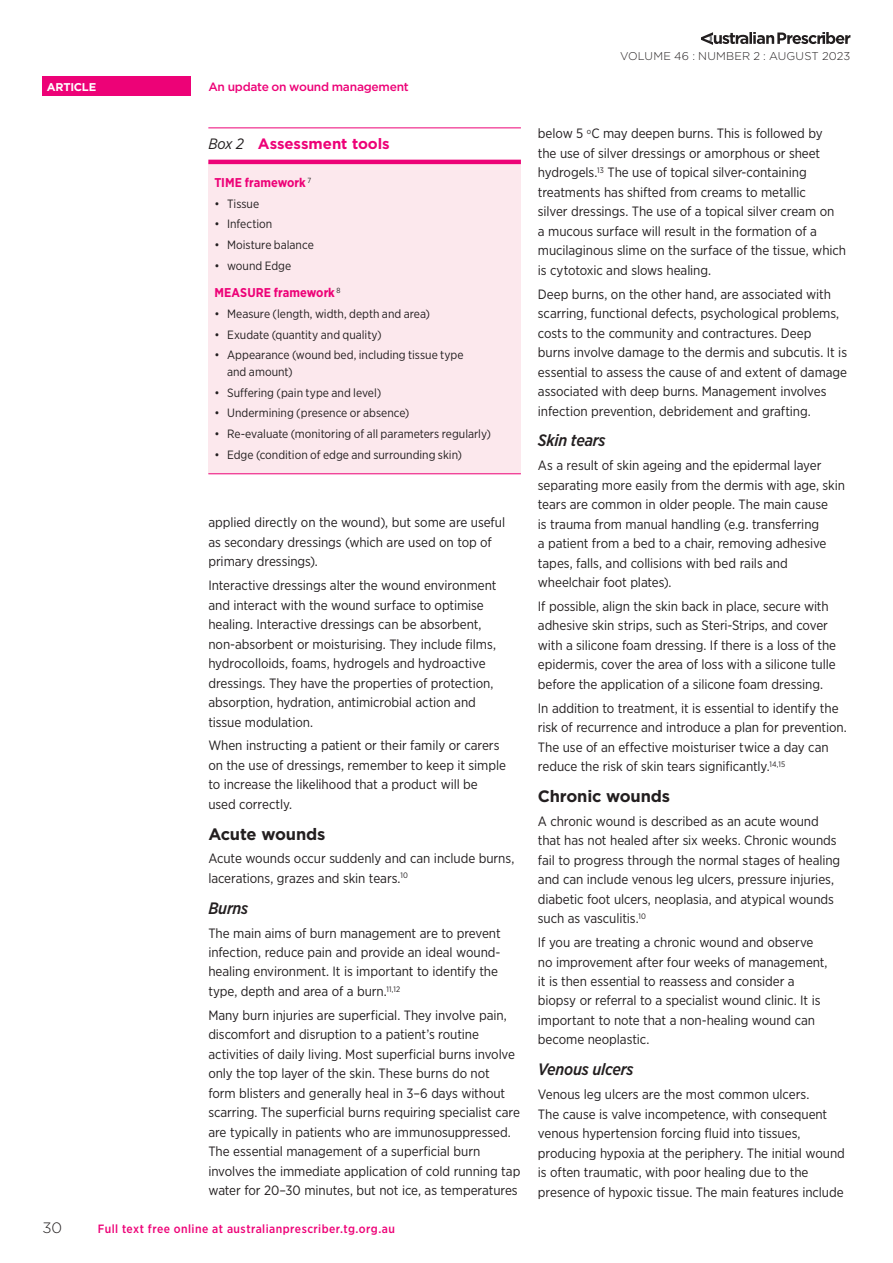
<style>
.page{position:relative;width:893px;height:1263px;background:#fff}
.page>*{position:absolute;margin:0;border:0;box-sizing:border-box;transform-origin:0 0}
.t1{font:italic 500 16.5px "Gotham Narrow";letter-spacing:-.015em;color:#231f20}
.t2{font:700 16.5px "Gotham";letter-spacing:-.015em;color:#231f20}
.t3{font:700 15px "Gotham";letter-spacing:-.005em;color:#ed0277}
.t4{font:300 15px "Gotham";color:#231f20}
.t5{font:13.5px/19.5px "Gotham Narrow";letter-spacing:-.005em;color:#231f20}
.t6{font:700 12.75px "Gotham Narrow";letter-spacing:.005em;color:#ed0277}
.t7{font:12px/16.5px "Gotham Narrow";color:#231f20}
.t8{font:500 12px "Gotham Narrow";letter-spacing:.035em;color:#ed0277}
.t9{font:500 12px "Gotham";letter-spacing:-.02em;color:#ed0277}
.t10{font:300 11.25px "Gotham";letter-spacing:.02em;color:#231f20}
.t11{font:700 11.25px "Gotham";letter-spacing:-.02em;color:#fff}
.s1{font-family:"Gotham Narrow";font-weight:400;font-style:italic;color:#231f20}
</style>
<div class="page">
<div style="left:43px;top:77px;width:148px;height:19px;background:#ed0277"></div>
<svg style="left:701px;top:32px;width:149px;height:13px"></svg>
<div style="left:208px;top:162px;width:313px;height:312px;background:#fce8ed"></div>
<hr style="left:208px;top:473px;width:313px;height:1px;background:#ed0277">
<hr style="left:208px;top:128px;width:313px;height:1px;background:#ed0277">
<hr style="left:208px;top:160px;width:313px;height:4px;background:#ed0277">
<p class="t11" style="left:47px;top:79px;width:51px">ARTICLE</p>
<p class="t9" style="left:208px;top:79px;width:202px">An update on wound management</p>
<p class="t3" style="left:208px;top:133px;width:183px"><span class="s1">Box 2</span> Assessment tools</p>
<p class="t6" style="left:214px;top:174px;width:98px">TIME framework <sup>7</sup></p>
<p class="t7" style="left:214px;top:195px;width:46px">• Tissue</p>
<p class="t7" style="left:214px;top:216px;width:59px">• Infection</p>
<p class="t7" style="left:214px;top:236px;width:101px">• Moisture balance</p>
<p class="t7" style="left:214px;top:257px;width:78px">• wound Edge</p>
<p class="t6" style="left:214px;top:284px;width:128px">MEASURE framework <sup>8</sup></p>
<p class="t7" style="left:214px;top:305px;width:217px">• Measure (length, width, depth and area)</p>
<p class="t7" style="left:214px;top:326px;width:169px">• Exudate (quantity and quality)</p>
<p class="t7" style="left:227px;top:347px;width:238px;text-indent:-13px">• Appearance (wound bed, including tissue type and amount)</p>
<p class="t7" style="left:214px;top:384px;width:168px">• Suffering (pain type and level)</p>
<p class="t7" style="left:214px;top:405px;width:196px">• Undermining (presence or absence)</p>
<p class="t7" style="left:214px;top:425px;width:278px">• Re-evaluate (monitoring of all parameters regularly)</p>
<p class="t7" style="left:214px;top:446px;width:249px">• Edge (condition of edge and surrounding skin)</p>
<p class="t5" style="left:208px;top:513px;width:298px">applied directly on the wound), but some are useful as secondary dressings (which are used on top of primary dressings).</p>
<p class="t5" style="left:208px;top:575px;width:290px">Interactive dressings alter the wound environment and interact with the wound surface to optimise healing. Interactive dressings can be absorbent, non-absorbent or moisturising. They include films, hydrocolloids, foams, hydrogels and hydroactive dressings. They have the properties of protection, absorption, hydration, antimicrobial action and tissue modulation.</p>
<p class="t5" style="left:208px;top:736px;width:299px">When instructing a patient or their family or carers on the use of dressings, remember to keep it simple to increase the likelihood that a product will be used correctly.</p>
<p class="t2" style="left:208px;top:823px;width:119px">Acute wounds</p>
<p class="t5" style="left:208px;top:849px;width:308px">Acute wounds occur suddenly and can include burns, lacerations, grazes and skin tears.<sup>10</sup></p>
<p class="t1" style="left:208px;top:897px;width:41px">Burns</p>
<p class="t5" style="left:208px;top:923px;width:294px">The main aims of burn management are to prevent infection, reduce pain and provide an ideal wound&shy;healing environment. It is important to identify the type, depth and area of a burn.<sup>11,12</sup></p>
<p class="t5" style="left:208px;top:1005px;width:314px">Many burn injuries are superficial. They involve pain, discomfort and disruption to a patient’s routine activities of daily living. Most superficial burns involve only the top layer of the skin. These burns do not form blisters and generally heal in 3–6 days without scarring. The superficial burns requiring specialist care are typically in patients who are immunosuppressed.<br>The essential management of a superficial burn involves the immediate application of cold running tap water for 20–30 minutes, but not ice, as temperatures</p>
<p class="t4" style="left:43px;top:1218px;width:21px">30</p>
<p class="t8" style="left:98px;top:1221px;width:299px">Full text free online at australianprescriber.tg.org.au</p>
<p class="t10" style="left:620px;top:48px;width:232px">VOLUME 46 : NUMBER 2 : AUGUST 2023</p>
<p class="t5" style="left:538px;top:124px;width:310px">below 5 <sup>o</sup>C may deepen burns. This is followed by<br>the use of silver dressings or amorphous or sheet hydrogels.<sup>13</sup> The use of topical silver-containing treatments has shifted from creams to metallic<br>silver dressings. The use of a topical silver cream on<br>a mucous surface will result in the formation of a mucilaginous slime on the surface of the tissue, which is cytotoxic and slows healing.</p>
<p class="t5" style="left:538px;top:284px;width:311px">Deep burns, on the other hand, are associated with scarring, functional defects, psychological problems, costs to the community and contractures. Deep burns involve damage to the dermis and subcutis. It is essential to assess the cause of and extent of damage associated with deep burns. Management involves infection prevention, debridement and grafting.</p>
<p class="t1" style="left:538px;top:430px;width:69px">Skin tears</p>
<p class="t5" style="left:538px;top:455px;width:309px">As a result of skin ageing and the epidermal layer separating more easily from the dermis with age, skin tears are common in older people. The main cause<br>is trauma from manual handling (e.g. transferring<br>a patient from a bed to a chair, removing adhesive tapes, falls, and collisions with bed rails and wheelchair foot plates).</p>
<p class="t5" style="left:538px;top:596px;width:300px">If possible, align the skin back in place, secure with adhesive skin strips, such as Steri-Strips, and cover with a silicone foam dressing. If there is a loss of the epidermis, cover the area of loss with a silicone tulle before the application of a silicone foam dressing.</p>
<p class="t5" style="left:538px;top:698px;width:310px">In addition to treatment, it is essential to identify the risk of recurrence and introduce a plan for prevention.<br>The use of an effective moisturiser twice a day can reduce the risk of skin tears significantly.<sup>14,15</sup></p>
<p class="t2" style="left:538px;top:785px;width:134px">Chronic wounds</p>
<p class="t5" style="left:538px;top:811px;width:304px">A chronic wound is described as an acute wound that has not healed after six weeks. Chronic wounds fail to progress through the normal stages of healing and can include venous leg ulcers, pressure injuries, diabetic foot ulcers, neoplasia, and atypical wounds such as vasculitis.<sup>10</sup></p>
<p class="t5" style="left:538px;top:932px;width:291px">If you are treating a chronic wound and observe no improvement after four weeks of management, it is then essential to reassess and consider a biopsy or referral to a specialist wound clinic. It is important to note that a non-healing wound can become neoplastic.</p>
<p class="t1" style="left:538px;top:1059px;width:97px">Venous ulcers</p>
<p class="t5" style="left:538px;top:1084px;width:309px">Venous leg ulcers are the most common ulcers.<br>The cause is valve incompetence, with consequent venous hypertension forcing fluid into tissues, producing hypoxia at the periphery. The initial wound is often traumatic, with poor healing due to the presence of hypoxic tissue. The main features include</p>
</div>
